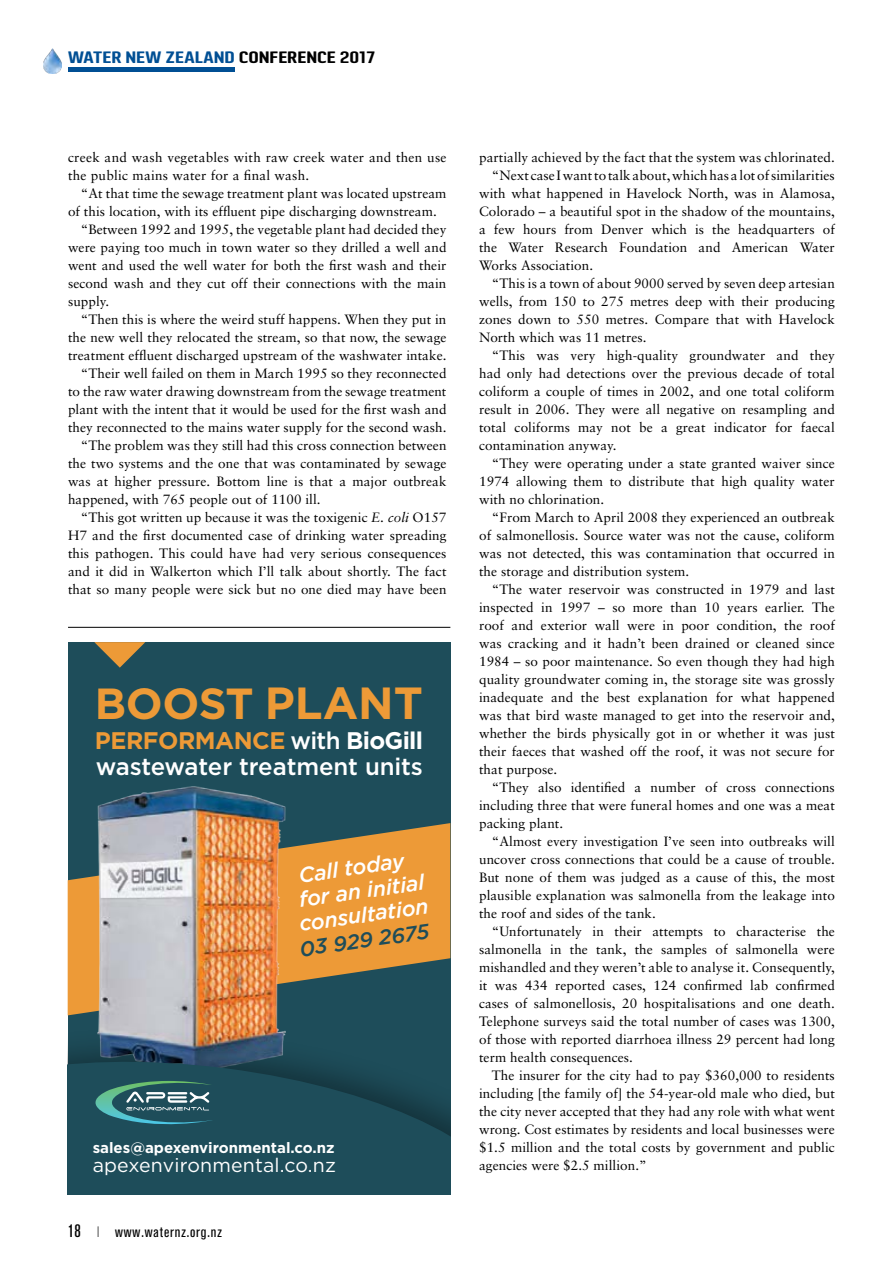
<style>
.page{position:relative;width:893px;height:1263px;background:#fff}
.page>*{position:absolute;margin:0;border:0;box-sizing:border-box;transform-origin:0 0}
.t1{font:700 43.5px "Gotham";letter-spacing:-.015em;color:#ed9a37}
.t2{font:500 24px/25.5px "Gotham Pro";letter-spacing:-.005em;color:#fff}
.t3{font:italic 500 21.6px/24px "Gotham Pro";color:#fff}
.t4{font:italic 500 21px "Gotham Pro";color:#1e4d5a}
.t5{font:19.5px "Gotham";letter-spacing:.01em;color:#fff}
.Slug{font:700 16.5px "Pancetta Pro";letter-spacing:.03em;color:#004f94}
.t6{font:700 15px "Gotham";color:#fff}
.t7{font:condensed 15px "Akzidenz Grotesk BE";letter-spacing:.06em;color:#000}
.Main_body_indented{font:13.5px/18px "Sabon";letter-spacing:.005em;color:#000;text-align:justify}
.s1{color:#000}
.s2{font-style:italic}
.s3{font-size:45px}
.s4{font-family:"Gotham";font-weight:700;color:#ed9a37}
.s5{font-family:"Gotham";font-weight:700}
.s6{font-weight:500;font-size:18px}
.s7{font-weight:300}
</style>
<div class="page">
<img style="left:44px;top:48px;width:18px;height:25px">
<hr style="left:68px;top:68px;width:166px;height:4px;background:#004f94">
<div style="left:68px;top:642px;width:382px;height:553px;background:#1e4d5a"></div>
<svg style="left:68px;top:823px;width:382px;height:192px;fill:#ed9a37"></svg>
<img style="left:93px;top:786px;width:198px;height:240px">
<svg style="left:94px;top:642px;width:51px;height:26px"></svg>
<div style="left:68px;top:1026px;width:382px;height:169px;background:#000;opacity:.35"></div>
<svg style="left:68px;top:1047px;width:382px;height:148px"></svg>
<svg style="left:78px;top:1077px;width:135px;height:55px"></svg>
<hr style="left:68px;top:627px;width:382px;height:1px;background:#000">
<p class="Slug" style="left:68px;top:48px;width:309px">WATER NEW ZEALAND <span class="s1">CONFERENCE 2017</span></p>
<p class="Main_body_indented" style="left:68px;top:148px;width:380px">creek and wash vegetables with raw creek water and then use the public mains water for a final wash.</p>
<p class="Main_body_indented" style="left:68px;top:184px;width:380px;text-indent:13px">“At that time the sewage treatment plant was located upstream of this location, with its effluent pipe discharging downstream.</p>
<p class="Main_body_indented" style="left:68px;top:220px;width:380px;text-indent:13px">“Between 1992 and 1995, the vegetable plant had decided they were paying too much in town water so they drilled a well and went and used the well water for both the first wash and their second wash and they cut off their connections with the main supply.</p>
<p class="Main_body_indented" style="left:68px;top:310px;width:380px;text-indent:13px">“Then this is where the weird stuff happens. When they put in the new well they relocated the stream, so that now, the sewage treatment effluent discharged upstream of the washwater intake.</p>
<p class="Main_body_indented" style="left:68px;top:364px;width:380px;text-indent:13px">“Their well failed on them in March 1995 so they reconnected to the raw water drawing downstream from the sewage treatment plant with the intent that it would be used for the first wash and they reconnected to the mains water supply for the second wash.</p>
<p class="Main_body_indented" style="left:68px;top:436px;width:380px;text-indent:13px">“The problem was they still had this cross connection between the two systems and the one that was contaminated by sewage was at higher pressure. Bottom line is that a major outbreak happened, with 765 people out of 1100 ill.</p>
<p class="Main_body_indented" style="left:68px;top:508px;width:380px;text-indent:13px">“This got written up because it was the toxigenic <span class="s2">E. coli</span> O157<br>H7 and the first documented case of drinking water spreading this pathogen. This could have had very serious consequences and it did in Walkerton which I’ll talk about shortly. The fact that so many people were sick but no one died may have been</p>
<p class="t1" style="left:95px;top:679px;width:330px">BOOST <span class="s3">PLANT</span></p>
<p class="t2" style="left:95px;top:727px;width:330px"><span class="s4">PERFORMANCE</span> with <span class="s5">BioGill </span>wastewater treatment units</p>
<p class="t3" style="left:291px;top:864px;width:132px;rotate:-8deg">Call today for an initial consultation</p>
<p class="t4" style="left:298px;top:937px;width:132px;rotate:-8deg">03 929 2675</p>
<p class="t6" style="left:93px;top:1139px;width:243px">sales@apexenvironmental.co.nz</p>
<p class="t5" style="left:93px;top:1155px;width:245px">apexenvironmental.co.nz</p>
<p class="t7" style="left:68px;top:1223px;width:156px"><span class="s6">18</span> <span class="s7">l</span> www.waternz.org.nz</p>
<p class="Main_body_indented" style="left:479px;top:148px;width:357px">partially achieved by the fact that the system was chlorinated.</p>
<p class="Main_body_indented" style="left:479px;top:166px;width:357px;text-indent:13px">“Next case I want to talk about, which has a lot of similarities with what happened in Havelock North, was in Alamosa, Colorado – a beautiful spot in the shadow of the mountains, a few hours from Denver which is the headquarters of the Water Research Foundation and American Water Works Association.</p>
<p class="Main_body_indented" style="left:479px;top:274px;width:357px;text-indent:13px">“This is a town of about 9000 served by seven deep artesian wells, from 150 to 275 metres deep with their producing zones down to 550 metres. Compare that with Havelock North which was 11 metres.</p>
<p class="Main_body_indented" style="left:479px;top:346px;width:357px;text-indent:13px">“This was very high-quality groundwater and they had only had detections over the previous decade of total coliform a couple of times in 2002, and one total coliform result in 2006. They were all negative on resampling and total coliforms may not be a great indicator for faecal contamination anyway.</p>
<p class="Main_body_indented" style="left:479px;top:454px;width:357px;text-indent:13px">“They were operating under a state granted waiver since 1974 allowing them to distribute that high quality water with no chlorination.</p>
<p class="Main_body_indented" style="left:479px;top:508px;width:357px;text-indent:13px">“From March to April 2008 they experienced an outbreak of salmonellosis. Source water was not the cause, coliform was not detected, this was contamination that occurred in the storage and distribution system.</p>
<p class="Main_body_indented" style="left:479px;top:580px;width:357px;text-indent:13px">“The water reservoir was constructed in 1979 and last inspected in 1997 – so more than 10 years earlier. The roof and exterior wall were in poor condition, the roof was cracking and it hadn’t been drained or cleaned since 1984 – so poor maintenance. So even though they had high quality groundwater coming in, the storage site was grossly inadequate and the best explanation for what happened was that bird waste managed to get into the reservoir and, whether the birds physically got in or whether it was just their faeces that washed off the roof, it was not secure for that purpose.</p>
<p class="Main_body_indented" style="left:479px;top:778px;width:357px;text-indent:13px">“They also identified a number of cross connections including three that were funeral homes and one was a meat packing plant.</p>
<p class="Main_body_indented" style="left:479px;top:832px;width:357px;text-indent:13px">“Almost every investigation I’ve seen into outbreaks will uncover cross connections that could be a cause of trouble.<br>But none of them was judged as a cause of this, the most plausible explanation was salmonella from the leakage into the roof and sides of the tank.</p>
<p class="Main_body_indented" style="left:479px;top:922px;width:357px;text-indent:13px">“Unfortunately in their attempts to characterise the salmonella in the tank, the samples of salmonella were mishandled and they weren’t able to analyse it. Consequently, it was 434 reported cases, 124 confirmed lab confirmed cases of salmonellosis, 20 hospitalisations and one death.<br>Telephone surveys said the total number of cases was 1300, of those with reported diarrhoea illness 29 percent had long term health consequences.</p>
<p class="Main_body_indented" style="left:479px;top:1066px;width:357px;text-indent:13px">The insurer for the city had to pay $360,000 to residents including [the family of] the 54-year-old male who died, but the city never accepted that they had any role with what went wrong. Cost estimates by residents and local businesses were $1.5 million and the total costs by government and public agencies were $2.5 million.”</p>
</div>
